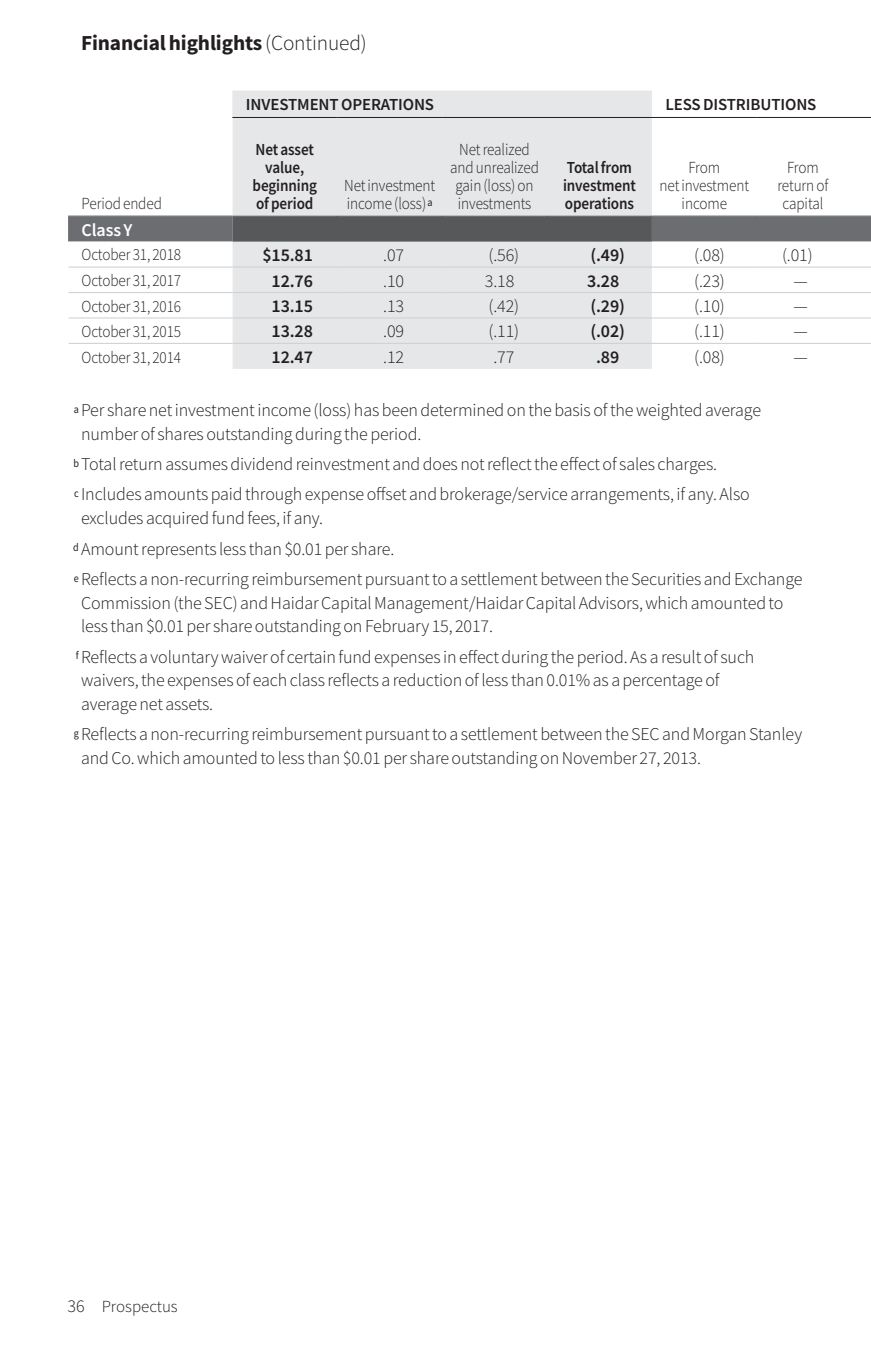
<style>
.page{position:relative;width:871px;height:1357px;background:#fff}
.page>*{position:absolute;margin:0;border:0;box-sizing:border-box;transform-origin:0 0}
.FiHi_Head{font:700 21.38px "Source Sans Pro";letter-spacing:-.005em;color:#231f20}
.FiHi_Footnote{font:300 18px/23.6px "Source Sans Pro";letter-spacing:-.005em;color:#231f20}
.FiHi_Table_Column_Li{font:300 18px "Source Sans Pro";letter-spacing:-.005em;color:#231f20}
.FiHi_Table_Column_Bo{font:600 18px "Source Sans Pro";letter-spacing:-.005em;color:#231f20}
.FiHi_Class{font:600 18px "Source Sans Pro";letter-spacing:-.005em;color:#fff}
.FiHi_Table_Column_He{font:300 16.88px/18px "Source Sans Pro";letter-spacing:-.005em;color:#231f20;text-align:center;scale:.9 1}
.FiHi_Table_Stub{font:300 16.88px "Source Sans Pro";letter-spacing:-.005em;color:#231f20;scale:.9 1}
.FiHi_Table_Column_He-2{font:600 16.88px/18px "Source Sans Pro";letter-spacing:-.005em;color:#231f20;text-align:center;scale:.9 1}
.FiHi_Table_Head_Stra{font:600 16.88px "Source Sans Pro";letter-spacing:-.005em;color:#231f20}
.FiHi_Table_Column_He-3{font:300 16.88px "Source Sans Pro";letter-spacing:-.005em;color:#231f20}
.FiHi_Table_Stub_Head{font:300 16.88px "Source Sans Pro";letter-spacing:-.005em;color:#231f20;scale:.9 1}
.s1{font-weight:300}
.s2{font-size:18px}
</style>
<div class="page">
<div style="left:232px;top:91px;width:420px;height:26px;background:#e6e7e9"></div>
<svg style="left:68px;top:118px;width:689px;height:98px;fill:#e6e7e9"></svg>
<svg style="left:68px;top:216px;width:803px;height:26px"></svg>
<svg style="left:68px;top:242px;width:803px;height:127px;fill:#e6e7e9"></svg>
<hr style="left:69px;top:215px;width:163px;height:1px;background:#bcbdc0">
<hr style="left:233px;top:215px;width:104px;height:1px;background:#bcbdc0">
<hr style="left:338px;top:215px;width:103px;height:1px;background:#bcbdc0">
<hr style="left:443px;top:215px;width:103px;height:1px;background:#bcbdc0">
<hr style="left:547px;top:215px;width:104px;height:1px;background:#bcbdc0">
<hr style="left:652px;top:215px;width:104px;height:1px;background:#bcbdc0">
<hr style="left:757px;top:215px;width:114px;height:1px;background:#bcbdc0">
<hr style="left:69px;top:266px;width:163px;height:2px;background:#d1d2d4">
<hr style="left:232px;top:266px;width:105px;height:2px;background:#d1d2d4">
<hr style="left:337px;top:266px;width:105px;height:2px;background:#d1d2d4">
<hr style="left:442px;top:266px;width:105px;height:2px;background:#d1d2d4">
<hr style="left:547px;top:266px;width:105px;height:2px;background:#d1d2d4">
<hr style="left:652px;top:266px;width:105px;height:2px;background:#d1d2d4">
<hr style="left:757px;top:266px;width:114px;height:2px;background:#d1d2d4">
<hr style="left:69px;top:292px;width:163px;height:1px;background:#d1d2d4">
<hr style="left:232px;top:292px;width:105px;height:1px;background:#d1d2d4">
<hr style="left:337px;top:292px;width:105px;height:1px;background:#d1d2d4">
<hr style="left:442px;top:292px;width:105px;height:1px;background:#d1d2d4">
<hr style="left:547px;top:292px;width:105px;height:1px;background:#d1d2d4">
<hr style="left:652px;top:292px;width:105px;height:1px;background:#d1d2d4">
<hr style="left:757px;top:292px;width:114px;height:1px;background:#d1d2d4">
<hr style="left:69px;top:317px;width:163px;height:1px;background:#d1d2d4">
<hr style="left:232px;top:317px;width:105px;height:1px;background:#d1d2d4">
<hr style="left:337px;top:317px;width:105px;height:1px;background:#d1d2d4">
<hr style="left:442px;top:317px;width:105px;height:1px;background:#d1d2d4">
<hr style="left:547px;top:317px;width:105px;height:1px;background:#d1d2d4">
<hr style="left:652px;top:317px;width:105px;height:1px;background:#d1d2d4">
<hr style="left:757px;top:317px;width:114px;height:1px;background:#d1d2d4">
<hr style="left:69px;top:343px;width:163px;height:1px;background:#d1d2d4">
<hr style="left:232px;top:343px;width:105px;height:1px;background:#d1d2d4">
<hr style="left:337px;top:343px;width:105px;height:1px;background:#d1d2d4">
<hr style="left:442px;top:343px;width:105px;height:1px;background:#d1d2d4">
<hr style="left:547px;top:343px;width:105px;height:1px;background:#d1d2d4">
<hr style="left:652px;top:343px;width:105px;height:1px;background:#d1d2d4">
<hr style="left:757px;top:343px;width:114px;height:1px;background:#d1d2d4">
<hr style="left:232px;top:117px;width:105px;height:1px;background:#231f20">
<hr style="left:337px;top:117px;width:105px;height:1px;background:#231f20">
<hr style="left:442px;top:117px;width:105px;height:1px;background:#231f20">
<hr style="left:547px;top:117px;width:105px;height:1px;background:#231f20">
<hr style="left:652px;top:117px;width:105px;height:1px;background:#231f20">
<hr style="left:757px;top:117px;width:114px;height:1px;background:#231f20">
<p class="FiHi_Head" style="left:81px;top:29px;width:287px">Financial highlights <span class="s1">(Continued)</span></p>
<p class="FiHi_Table_Stub_Head" style="left:82px;top:193px;width:91px">Period ended</p>
<p class="FiHi_Table_Head_Stra" style="left:246px;top:94px;width:190px">INVESTMENT OPERATIONS</p>
<p class="FiHi_Table_Head_Stra" style="left:665px;top:94px;width:153px">LESS DISTRIBUTIONS</p>
<p class="FiHi_Table_Column_He-2" style="left:252px;top:140px;width:73px">Net asset value, beginning of period</p>
<p class="FiHi_Table_Column_He" style="left:344px;top:176px;width:103px;text-align:left">Net investment income (loss) <sup>a</sup></p>
<p class="FiHi_Table_Column_He" style="left:450px;top:140px;width:100px">Net realized and unrealized gain (loss) on investments</p>
<p class="FiHi_Table_Column_He-2" style="left:563px;top:158px;width:82px;text-align:left">Total from investment operations</p>
<p class="FiHi_Table_Column_He" style="left:659px;top:158px;width:101px">From<br>net investment income</p>
<p class="FiHi_Table_Column_He" style="left:777px;top:158px;width:58px">From return of capital</p>
<p class="FiHi_Class" style="left:82px;top:218px;width:53px">Class Y</p>
<p class="FiHi_Table_Stub" style="left:82px;top:244px;width:112px">October 31, 2018</p>
<p class="FiHi_Table_Column_Bo" style="left:262px;top:243px;width:52px">$15.81</p>
<p class="FiHi_Table_Column_Li" style="left:383px;top:244px;width:22px">.07</p>
<p class="FiHi_Table_Column_Li" style="left:488px;top:244px;width:32px">(.56)</p>
<p class="FiHi_Table_Column_Bo" style="left:590px;top:243px;width:36px">(.49)</p>
<p class="FiHi_Table_Column_Li" style="left:694px;top:244px;width:32px">(.08)</p>
<p class="FiHi_Table_Column_Li" style="left:782px;top:244px;width:32px">(.01)</p>
<p class="FiHi_Table_Stub" style="left:82px;top:270px;width:112px">October 31, 2017</p>
<p class="FiHi_Table_Column_Bo" style="left:271px;top:269px;width:43px">12.76</p>
<p class="FiHi_Table_Column_Li" style="left:383px;top:269px;width:22px">.10</p>
<p class="FiHi_Table_Column_Li" style="left:485px;top:269px;width:31px">3.18</p>
<p class="FiHi_Table_Column_Bo" style="left:587px;top:269px;width:34px">3.28</p>
<p class="FiHi_Table_Column_Li" style="left:694px;top:269px;width:32px">(.23)</p>
<p class="FiHi_Table_Column_Li" style="left:793px;top:269px;width:16px">—</p>
<p class="FiHi_Table_Stub" style="left:82px;top:296px;width:112px">October 31, 2016</p>
<p class="FiHi_Table_Column_Bo" style="left:271px;top:294px;width:43px">13.15</p>
<p class="FiHi_Table_Column_Li" style="left:383px;top:295px;width:22px">.13</p>
<p class="FiHi_Table_Column_Li" style="left:488px;top:295px;width:32px">(.42)</p>
<p class="FiHi_Table_Column_Bo" style="left:590px;top:294px;width:36px">(.29)</p>
<p class="FiHi_Table_Column_Li" style="left:694px;top:295px;width:32px">(.10)</p>
<p class="FiHi_Table_Column_Li" style="left:793px;top:295px;width:16px">—</p>
<p class="FiHi_Table_Stub" style="left:82px;top:321px;width:112px">October 31, 2015</p>
<p class="FiHi_Table_Column_Bo" style="left:271px;top:320px;width:43px">13.28</p>
<p class="FiHi_Table_Column_Li" style="left:383px;top:320px;width:22px">.09</p>
<p class="FiHi_Table_Column_Li" style="left:488px;top:320px;width:32px">(.11)</p>
<p class="FiHi_Table_Column_Bo" style="left:590px;top:320px;width:36px">(.02)</p>
<p class="FiHi_Table_Column_Li" style="left:694px;top:320px;width:32px">(.11)</p>
<p class="FiHi_Table_Column_Li" style="left:793px;top:320px;width:16px">—</p>
<p class="FiHi_Table_Stub" style="left:82px;top:347px;width:112px">October 31, 2014</p>
<p class="FiHi_Table_Column_Bo" style="left:271px;top:345px;width:43px">12.47</p>
<p class="FiHi_Table_Column_Li" style="left:383px;top:346px;width:22px">.12</p>
<p class="FiHi_Table_Column_Li" style="left:493px;top:346px;width:22px">.77</p>
<p class="FiHi_Table_Column_Bo" style="left:596px;top:345px;width:25px">.89</p>
<p class="FiHi_Table_Column_Li" style="left:694px;top:346px;width:32px">(.08)</p>
<p class="FiHi_Table_Column_Li" style="left:793px;top:346px;width:16px">—</p>
<p class="FiHi_Footnote" style="left:81px;top:398px;width:681px;text-indent:-7px"><sup>a</sup> Per share net investment income (loss) has been determined on the basis of the weighted average number of shares outstanding during the period.</p>
<p class="FiHi_Footnote" style="left:73px;top:452px;width:645px"><sup>b</sup> Total return assumes dividend reinvestment and does not reflect the effect of sales charges.</p>
<p class="FiHi_Footnote" style="left:81px;top:483px;width:670px;text-indent:-7px"><sup>c</sup> Includes amounts paid through expense offset and brokerage/service arrangements, if any. Also excludes acquired fund fees, if any.</p>
<p class="FiHi_Footnote" style="left:73px;top:537px;width:322px"><sup>d</sup> Amount represents less than $0.01 per share.</p>
<p class="FiHi_Footnote" style="left:81px;top:567px;width:723px;text-indent:-7px"><sup>e</sup> Reflects a non-recurring reimbursement pursuant to a settlement between the Securities and Exchange<br>Commission (the SEC) and Haidar Capital Management/Haidar Capital Advisors, which amounted to less than $0.01 per share outstanding on February 15, 2017.</p>
<p class="FiHi_Footnote" style="left:76px;top:645px;width:680px"><sup>f</sup> Reflects a voluntary waiver of certain fund expenses in effect during the period. As a result of such waivers, the expenses of each class reflects a reduction of less than 0.01% as a percentage of average net assets.</p>
<p class="FiHi_Footnote" style="left:81px;top:722px;width:722px;text-indent:-7px"><sup>g</sup> Reflects a non-recurring reimbursement pursuant to a settlement between the SEC and Morgan Stanley and Co. which amounted to less than $0.01 per share outstanding on November 27, 2013.</p>
<p class="FiHi_Table_Column_He-3" style="left:68px;top:1296px;width:112px"><span class="s2">36</span> Prospectus</p>
</div>
